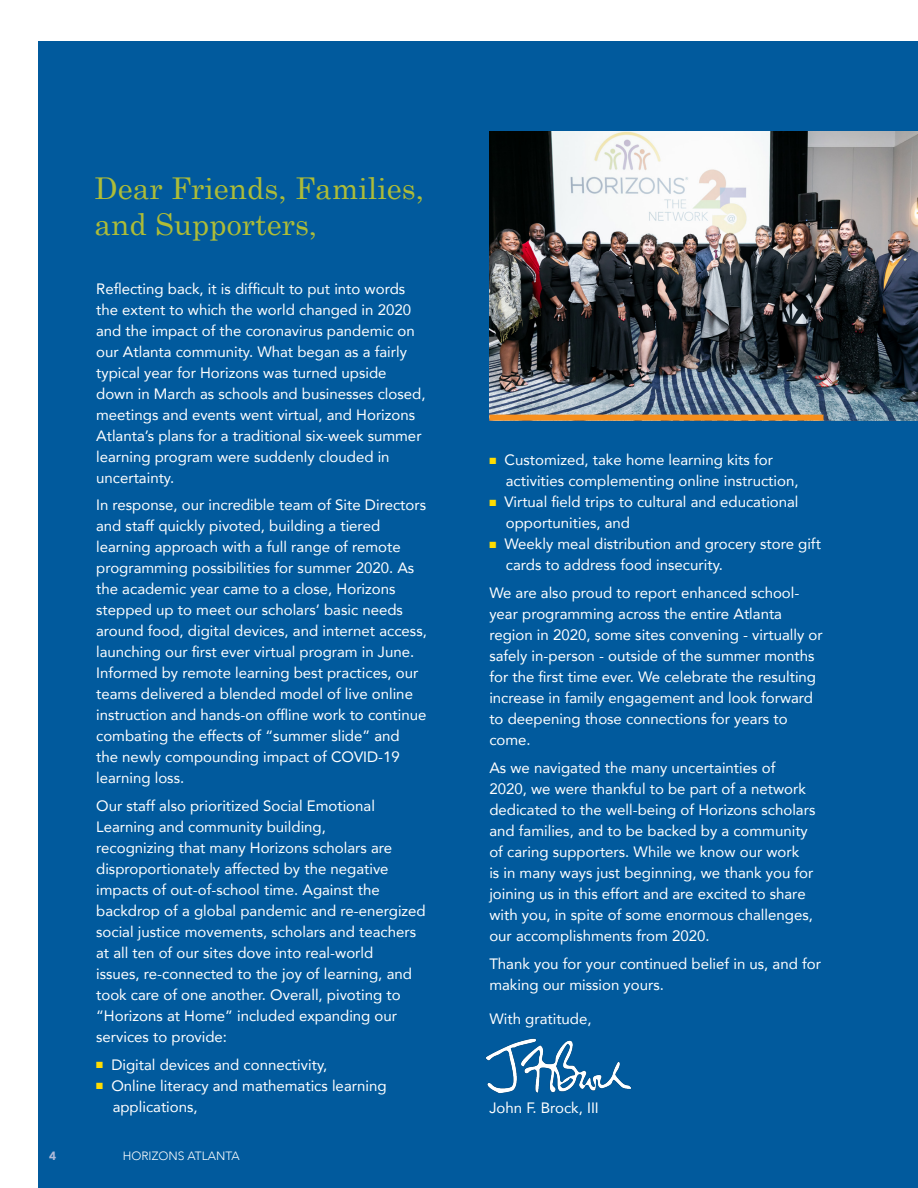
<style>
.page{position:relative;width:918px;height:1188px;background:#fff}
.page>*{position:absolute;margin:0;border:0;box-sizing:border-box;transform-origin:0 0}
.t1{font:30px/36px "Century Schoolbook";color:#aebc37}
.t2{font:15px/21px "Avenir";color:#fff}
.t3{font:300 12px "Avenir";color:#fff}
.t4{font:900 12px "Avenir";color:#afbad9}
.s1{color:#ffdc01}
</style>
<div class="page">
<div style="left:39px;top:41px;width:879px;height:1147px;background:#015a9d"></div>
<img style="left:489px;top:132px;width:428px;height:289px">
<img style="left:485px;top:1038px;width:147px;height:56px">
<div style="left:489px;top:415px;width:335px;height:6px;background:#f68f1e"></div>
<p class="t1" style="left:94px;top:170px;width:331px">Dear Friends, Families, and Supporters,</p>
<p class="t2" style="left:96px;top:278px;width:331px">Reflecting back, it is difficult to put into words the extent to which the world changed in 2020 and the impact of the coronavirus pandemic on our Atlanta community. What began as a fairly typical year for Horizons was turned upside down in March as schools and businesses closed, meetings and events went virtual, and Horizons Atlanta’s plans for a traditional six-week summer learning program were suddenly clouded in uncertainty.</p>
<p class="t2" style="left:96px;top:494px;width:332px">In response, our incredible team of Site Directors and staff quickly pivoted, building a tiered learning approach with a full range of remote programming possibilities for summer 2020. As the academic year came to a close, Horizons stepped up to meet our scholars’ basic needs around food, digital devices, and internet access, launching our first ever virtual program in June.<br>Informed by remote learning best practices, our teams delivered a blended model of live online instruction and hands-on offline work to continue combating the effects of “summer slide” and<br>the newly compounding impact of COVID-19 learning loss.</p>
<p class="t2" style="left:96px;top:795px;width:331px">Our staff also prioritized Social Emotional Learning and community building,<br>recognizing that many Horizons scholars are disproportionately affected by the negative impacts of out-of-school time. Against the backdrop of a global pandemic and re-energized social justice movements, scholars and teachers at all ten of our sites dove into real-world<br>issues, re-connected to the joy of learning, and took care of one another. Overall, pivoting to “Horizons at Home” included expanding our services to provide:</p>
<p class="t2" style="left:96px;top:1054px;width:233px"><span class="s1">■</span> Digital devices and connectivity,</p>
<p class="t2" style="left:113px;top:1075px;width:275px;text-indent:-16px"><span class="s1">■</span> Online literacy and mathematics learning applications,</p>
<p class="t4" style="left:49px;top:1145px;width:9px">4</p>
<p class="t3" style="left:123px;top:1148px;width:118px">HORIZONS ATLANTA</p>
<p class="t2" style="left:506px;top:449px;width:294px;text-indent:-16px"><span class="s1">■</span> Customized, take home learning kits for activities complementing online instruction,</p>
<p class="t2" style="left:506px;top:491px;width:294px;text-indent:-16px"><span class="s1">■</span> Virtual field trips to cultural and educational opportunities, and</p>
<p class="t2" style="left:506px;top:533px;width:317px;text-indent:-16px"><span class="s1">■</span> Weekly meal distribution and grocery store gift cards to address food insecurity.</p>
<p class="t2" style="left:489px;top:582px;width:335px">We are also proud to report enhanced school&shy;year programming across the entire Atlanta region in 2020, some sites convening - virtually or safely in-person - outside of the summer months for the first time ever. We celebrate the resulting increase in family engagement and look forward to deepening those connections for years to come.</p>
<p class="t2" style="left:489px;top:757px;width:328px">As we navigated the many uncertainties of 2020, we were thankful to be part of a network dedicated to the well-being of Horizons scholars and families, and to be backed by a community of caring supporters. While we know our work<br>is in many ways just beginning, we thank you for joining us in this effort and are excited to share with you, in spite of some enormous challenges, our accomplishments from 2020.</p>
<p class="t2" style="left:489px;top:952px;width:333px">Thank you for your continued belief in us, and for making our mission yours.</p>
<p class="t2" style="left:489px;top:1008px;width:104px">With gratitude,</p>
<p class="t2" style="left:489px;top:1097px;width:111px">John F. Brock, III</p>
</div>
